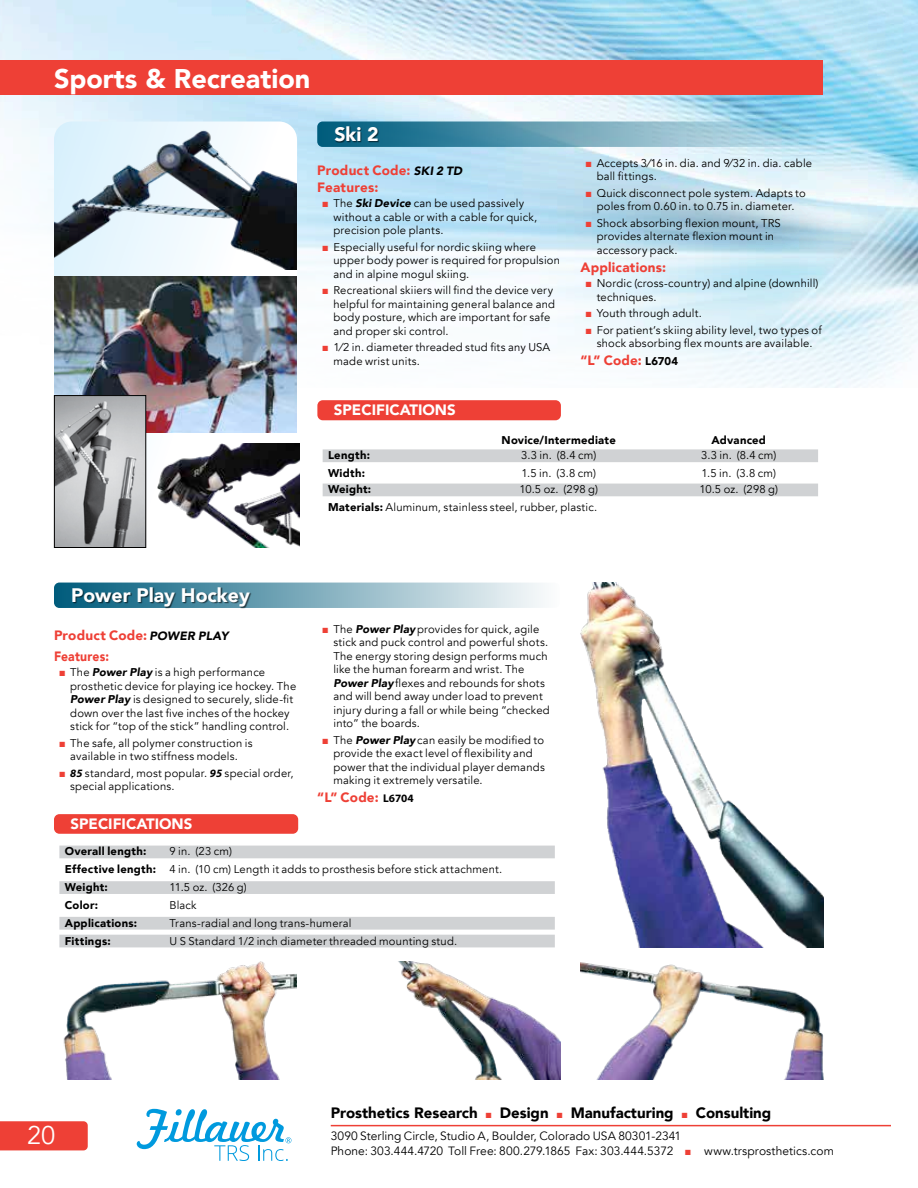
<style>
.page{position:relative;width:918px;height:1188px;background:#fff}
.page>*{position:absolute;margin:0;border:0;box-sizing:border-box;transform-origin:0 0}
.t1{font:900 27px "Avenir";color:#fff}
.t2{font:25.5px "Avenir";color:#fff}
.t3{font:900 19.5px "Avenir";color:#fff}
.t4{font:900 15px "Avenir";color:#000}
.t5{font:900 15px "Avenir";color:#fff}
.t6{font:900 13.5px/17.1px "Avenir";letter-spacing:.015em;color:#ee4036}
.t7{font:12px/15px "Avenir";letter-spacing:.005em;color:#000}
.t8{font:11.25px/13.5px "Avenir";letter-spacing:.02em;color:#000}
.t9{font:900 11.25px "Avenir";letter-spacing:.025em;color:#000}
.s1{font-style:italic;font-size:12px;color:#000}
.s2{color:#ee4036}
.s3{font-weight:900;font-style:italic}
.s4{font-size:11.25px;color:#000}
.s5{font-weight:900}
.s6{font-family:"Myriad Pro";font-weight:700;font-style:italic}
.s7{font-family:"Myriad Pro";font-weight:700;font-size:11.25px;color:#000}
</style>
<div class="page">
<img style="left:0;top:0;width:918px;height:387px">
<svg style="left:54px;top:270px;width:243px;height:278px"></svg>
<img style="left:157px;top:444px;width:143px;height:104px">
<img style="left:54px;top:122px;width:243px;height:148px">
<img style="left:54px;top:276px;width:243px;height:157px">
<img style="left:56px;top:397px;width:88px;height:149px">
<div style="left:54px;top:395px;width:92px;height:153px;border:1px solid #000"></div>
<div style="left:317px;top:400px;width:244px;height:20px;background:#ee4036;border-radius:5px"></div>
<div style="left:323px;top:449px;width:495px;height:13px;background:#d0d2d4"></div>
<div style="left:323px;top:484px;width:495px;height:12px;background:#d0d2d4"></div>
<svg style="left:317px;top:121px;width:507px;height:26px;background:#6ba6bb"></svg>
<div style="left:335px;top:127px;width:45px;height:16px;background:#000;opacity:.6"></div>
<img style="left:580px;top:583px;width:244px;height:364px">
<div style="left:54px;top:814px;width:244px;height:20px;background:#ee4036;border-radius:5px"></div>
<div style="left:59px;top:846px;width:496px;height:12px;background:#d0d2d4"></div>
<div style="left:59px;top:881px;width:496px;height:13px;background:#d0d2d4"></div>
<div style="left:59px;top:917px;width:496px;height:13px;background:#d0d2d4"></div>
<div style="left:59px;top:935px;width:496px;height:12px;background:#d0d2d4"></div>
<div style="left:54px;top:583px;width:506px;height:25px;background:linear-gradient(to right,#005a7a,#fbfcfd);border-radius:5px"></div>
<div style="left:73px;top:588px;width:179px;height:21px;background:#000;opacity:.6"></div>
<img style="left:398px;top:961px;width:162px;height:119px">
<img style="left:580px;top:962px;width:244px;height:118px">
<img style="left:63px;top:961px;width:234px;height:119px">
<hr style="left:331px;top:1125px;width:560px;height:1px;background:#ee4036">
<div style="left:0;top:1121px;width:88px;height:29px;background:#ee4036"></div>
<svg style="left:137px;top:1109px;width:154px;height:52px"></svg>
<div style="left:0;top:61px;width:824px;height:34px;background:#ee4036"></div>
<h1 class="t1" style="left:54px;top:55px;width:258px">Sports &amp; Recreation</h1>
<h3 class="t3" style="left:334px;top:118px;width:46px">Ski 2</h3>
<p class="t6" style="left:317px;top:161px;width:147px">Product Code: <span class="s1">SKI 2 TD<br></span>Features:</p>
<p class="t8" style="left:333px;top:197px;width:205px;text-indent:-11px"><span class="s2">■</span> The <span class="s3">Ski Device</span> can be used passively without a cable or with a cable for quick, precision pole plants.</p>
<p class="t8" style="left:333px;top:240px;width:228px;text-indent:-11px"><span class="s2">■</span> Especially useful for nordic skiing where upper body power is required for propulsion and in alpine mogul skiing.</p>
<p class="t8" style="left:333px;top:284px;width:223px;text-indent:-11px"><span class="s2">■</span> Recreational skiiers will find the device very helpful for maintaining general balance and body posture, which are important for safe and proper ski control.</p>
<p class="t8" style="left:333px;top:341px;width:218px;text-indent:-11px"><span class="s2">■</span> 1⁄2 in. diameter threaded stud fits any USA made wrist units.</p>
<p class="t8" style="left:597px;top:156px;width:217px;text-indent:-11px"><span class="s2">■</span> Accepts 3⁄16 in. dia. and 9⁄32 in. dia. cable ball fittings.</p>
<p class="t8" style="left:586px;top:186px;width:221px;text-align:center"><span class="s2">■</span> Quick disconnect pole system. Adapts to poles from 0.60 in. to 0.75 in. diameter.</p>
<p class="t8" style="left:597px;top:216px;width:186px;text-indent:-11px"><span class="s2">■</span> Shock absorbing flexion mount, TRS provides alternate flexion mount in accessory pack.</p>
<p class="t6" style="left:580px;top:258px;width:87px">Applications:</p>
<p class="t8" style="left:597px;top:277px;width:223px;text-indent:-11px"><span class="s2">■</span> Nordic (cross-country) and alpine (downhill) techniques.</p>
<p class="t8" style="left:586px;top:307px;width:118px"><span class="s2">■</span> Youth through adult.</p>
<p class="t8" style="left:586px;top:324px;width:237px;text-align:center"><span class="s2">■</span> For patient’s skiing ability level, two types of shock absorbing flex mounts are available.</p>
<p class="t6" style="left:580px;top:352px;width:99px">“L” Code: <span class="s4">L6704</span></p>
<h3 class="t5" style="left:334px;top:397px;width:123px">SPECIFICATIONS</h3>
<p class="t9" style="left:502px;top:431px;width:116px">Novice/Intermediate</p>
<p class="t9" style="left:711px;top:431px;width:56px">Advanced</p>
<p class="t9" style="left:328px;top:446px;width:44px">Length:</p>
<p class="t8" style="left:521px;top:449px;width:77px">3.3 in. (8.4 cm)</p>
<p class="t8" style="left:701px;top:449px;width:77px">3.3 in. (8.4 cm)</p>
<p class="t9" style="left:328px;top:464px;width:39px">Width:</p>
<p class="t8" style="left:521px;top:467px;width:76px">1.5 in. (3.8 cm)</p>
<p class="t8" style="left:701px;top:467px;width:76px">1.5 in. (3.8 cm)</p>
<p class="t9" style="left:328px;top:480px;width:45px">Weight:</p>
<p class="t8" style="left:519px;top:483px;width:80px">10.5 oz. (298 g)</p>
<p class="t8" style="left:699px;top:483px;width:80px">10.5 oz. (298 g)</p>
<p class="t8" style="left:328px;top:501px;width:271px"><span class="s5">Materials:</span> Aluminum, stainless steel, rubber, plastic.</p>
<h3 class="t3" style="left:71px;top:579px;width:180px">Power Play Hockey</h3>
<p class="t6" style="left:54px;top:625px;width:176px;line-height:20.2px">Product Code: <span class="s1">POWER PLAY<br></span>Features:</p>
<p class="t8" style="left:70px;top:666px;width:228px;text-indent:-11px"><span class="s2">■</span> The <span class="s3">Power Play</span> is a high performance prosthetic device for playing ice hockey. The <span class="s3">Power Play</span> is designed to securely, slide-fit down over the last five inches of the hockey stick for “top of the stick” handling control.</p>
<p class="t8" style="left:59px;top:736px;width:195px;text-align:center"><span class="s2">■</span> The safe, all polymer construction is available in two stiffness models.</p>
<p class="t8" style="left:70px;top:766px;width:225px;text-indent:-11px"><span class="s2">■</span> <span class="s6">85</span> standard, most popular. <span class="s6">95</span> special order, special applications.</p>
<p class="t8" style="left:333px;top:622px;width:218px;text-indent:-11px"><span class="s2">■</span> The <span class="s3">Power Play</span>provides for quick, agile stick and puck control and powerful shots.<br>The energy storing design performs much like the human forearm and wrist. The <span class="s3">Power Play</span> flexes and rebounds for shots and will bend away under load to prevent injury during a fall or while being “checked into” the boards.</p>
<p class="t8" style="left:333px;top:733px;width:213px;text-indent:-11px"><span class="s2">■</span> The <span class="s3">Power Play</span> can easily be modified to provide the exact level of flexibility and power that the individual player demands making it extremely versatile.</p>
<p class="t6" style="left:317px;top:788px;width:98px">“L” Code: <span class="s7">L6704</span></p>
<h3 class="t5" style="left:70px;top:811px;width:123px">SPECIFICATIONS</h3>
<p class="t9" style="left:65px;top:842px;width:83px">Overall length:</p>
<p class="t8" style="left:65px;top:843px;width:439px;line-height:17.9px;text-indent:105px">9 in. (23 cm)<br><span class="s5">Effective length:</span> 4 in. (10 cm) Length it adds to prosthesis before stick attachment.<br><span class="s5">Weight:</span></p>
<p class="t8" style="left:169px;top:881px;width:79px">11.5 oz. (326 g)</p>
<p class="t9" style="left:65px;top:895px;width:35px">Color:</p>
<p class="t8" style="left:169px;top:898px;width:29px">Black</p>
<p class="t9" style="left:65px;top:913px;width:74px">Applications:</p>
<p class="t8" style="left:169px;top:916px;width:184px">Trans-radial and long trans-humeral</p>
<p class="t9" style="left:65px;top:931px;width:47px">Fittings:</p>
<p class="t8" style="left:169px;top:934px;width:289px">U S Standard 1/2 inch diameter threaded mounting stud.</p>
<h2 class="t2" style="left:27px;top:1120px;width:30px">20</h2>
<h3 class="t4" style="left:331px;top:1099px;width:148px">Prosthetics Research</h3>
<h3 class="t4" style="left:486px;top:1099px;width:64px"><span class="s2">■</span> Design</h3>
<h3 class="t4" style="left:557px;top:1099px;width:118px"><span class="s2">■</span> Manufacturing</h3>
<h3 class="t4" style="left:682px;top:1099px;width:91px"><span class="s2">■</span> Consulting</h3>
<p class="t7" style="left:331px;top:1129px;width:505px">3090 Sterling Circle, Studio A, Boulder, Colorado USA 80301-2341<br>Phone: 303.444.4720 Toll Free: 800.279.1865 Fax: 303.444.5372 <span class="s2">■</span> www.trsprosthetics.com</p>
</div>
